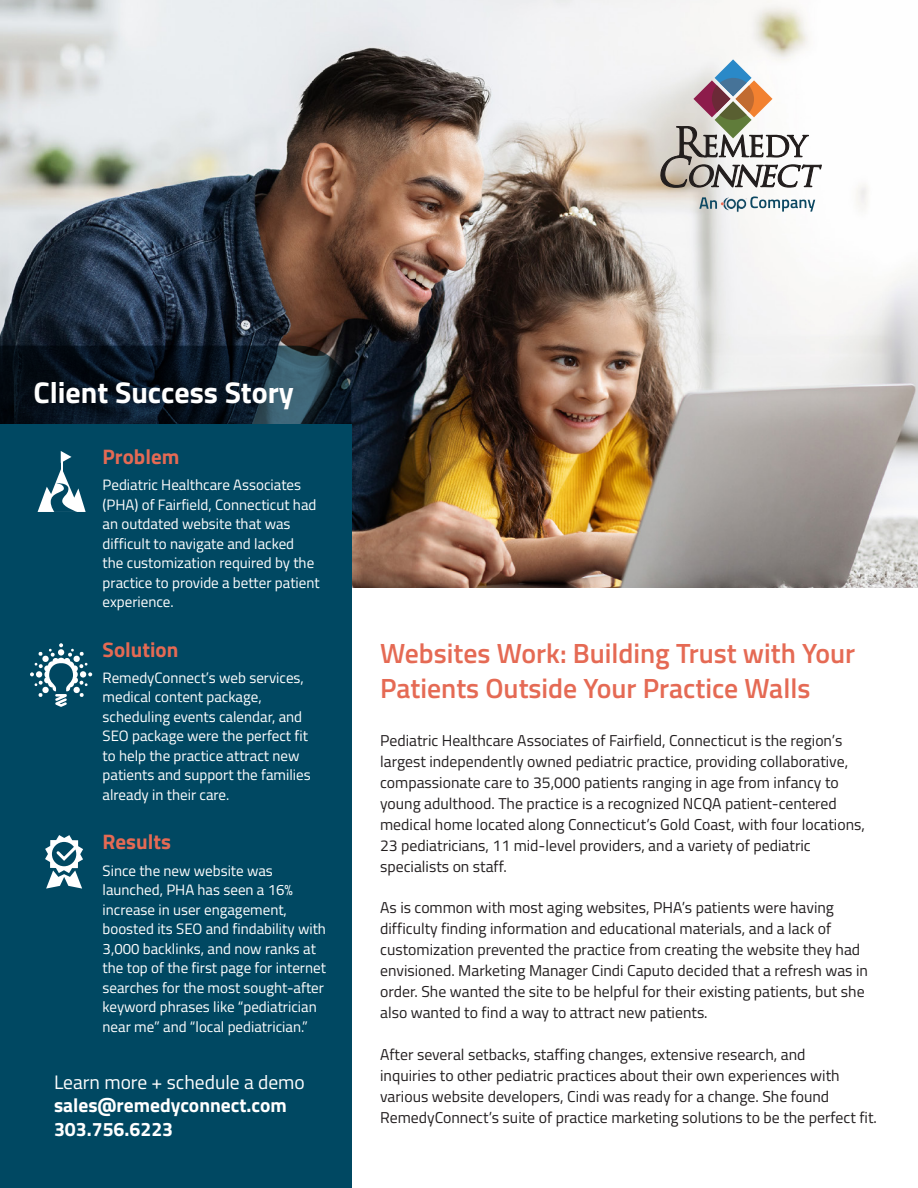
<style>
.page{position:relative;width:918px;height:1188px;background:#fff}
.page>*{position:absolute;margin:0;border:0;box-sizing:border-box;transform-origin:0 0}
.t1{font:700 30px "Titillium Web";color:#fff}
.t2{font:600 27.75px/34.5px "Titillium Web";color:#e56a54}
.t3{font:700 21px "Titillium Web";color:#e56a54}
.t4{font:700 19.5px "Titillium Web";color:#fff}
.t5{font:19.5px "Titillium Web";color:#fff}
.t6{font:15.75px/21px "Titillium Web";color:#231f20}
.t7{font:15px/19.5px "Titillium Web";color:#fff}
</style>
<div class="page">
<img style="left:0;top:0;width:918px;height:587px">
<svg style="left:0;top:346px;width:351px;height:78px;background:#0f1d2a"></svg>
<div style="left:0;top:424px;width:351px;height:764px;background:#004862"></div>
<svg style="left:30px;top:643px;width:62px;height:64px"></svg>
<svg style="left:45px;top:835px;width:38px;height:54px"></svg>
<svg style="left:38px;top:451px;width:48px;height:61px"></svg>
<svg style="left:661px;top:59px;width:161px;height:153px"></svg>
<img style="left:721px;top:197px;width:27px;height:15px">
<p class="t1" style="left:33px;top:369px;width:262px">Client Success Story</p>
<p class="t3" style="left:103px;top:441px;width:78px">Problem</p>
<p class="t7" style="left:103px;top:474px;width:219px">Pediatric Healthcare Associates (PHA) of Fairfield, Connecticut had an outdated website that was difficult to navigate and lacked<br>the customization required by the practice to provide a better patient experience.</p>
<p class="t3" style="left:103px;top:633px;width:77px">Solution</p>
<p class="t7" style="left:103px;top:667px;width:210px">RemedyConnect’s web services, medical content package, scheduling events calendar, and<br>SEO package were the perfect fit to help the practice attract new patients and support the families already in their care.</p>
<p class="t3" style="left:103px;top:826px;width:70px">Results</p>
<p class="t7" style="left:103px;top:860px;width:225px">Since the new website was launched, PHA has seen a 16% increase in user engagement, boosted its SEO and findability with<br>3,000 backlinks, and now ranks at the top of the first page for internet searches for the most sought-after keyword phrases like “pediatrician near me” and “local pediatrician.”</p>
<p class="t5" style="left:54px;top:1068px;width:252px">Learn more + schedule a demo</p>
<p class="t4" style="left:54px;top:1091px;width:235px">sales@remedyconnect.com</p>
<p class="t4" style="left:54px;top:1114px;width:121px">303.756.6223</p>
<p class="t2" style="left:380px;top:635px;width:476px">Websites Work: Building Trust with Your<br>Patients Outside Your Practice Walls</p>
<p class="t6" style="left:380px;top:729px;width:486px">Pediatric Healthcare Associates of Fairfield, Connecticut is the region’s largest independently owned pediatric practice, providing collaborative, compassionate care to 35,000 patients ranging in age from infancy to young adulthood. The practice is a recognized NCQA patient-centered medical home located along Connecticut’s Gold Coast, with four locations, 23 pediatricians, 11 mid-level providers, and a variety of pediatric specialists on staff.</p>
<p class="t6" style="left:380px;top:896px;width:489px">As is common with most aging websites, PHA’s patients were having difficulty finding information and educational materials, and a lack of customization prevented the practice from creating the website they had envisioned. Marketing Manager Cindi Caputo decided that a refresh was in order. She wanted the site to be helpful for their existing patients, but she also wanted to find a way to attract new patients.</p>
<p class="t6" style="left:380px;top:1043px;width:498px">After several setbacks, staffing changes, extensive research, and<br>inquiries to other pediatric practices about their own experiences with various website developers, Cindi was ready for a change. She found RemedyConnect’s suite of practice marketing solutions to be the perfect fit.</p>
</div>
